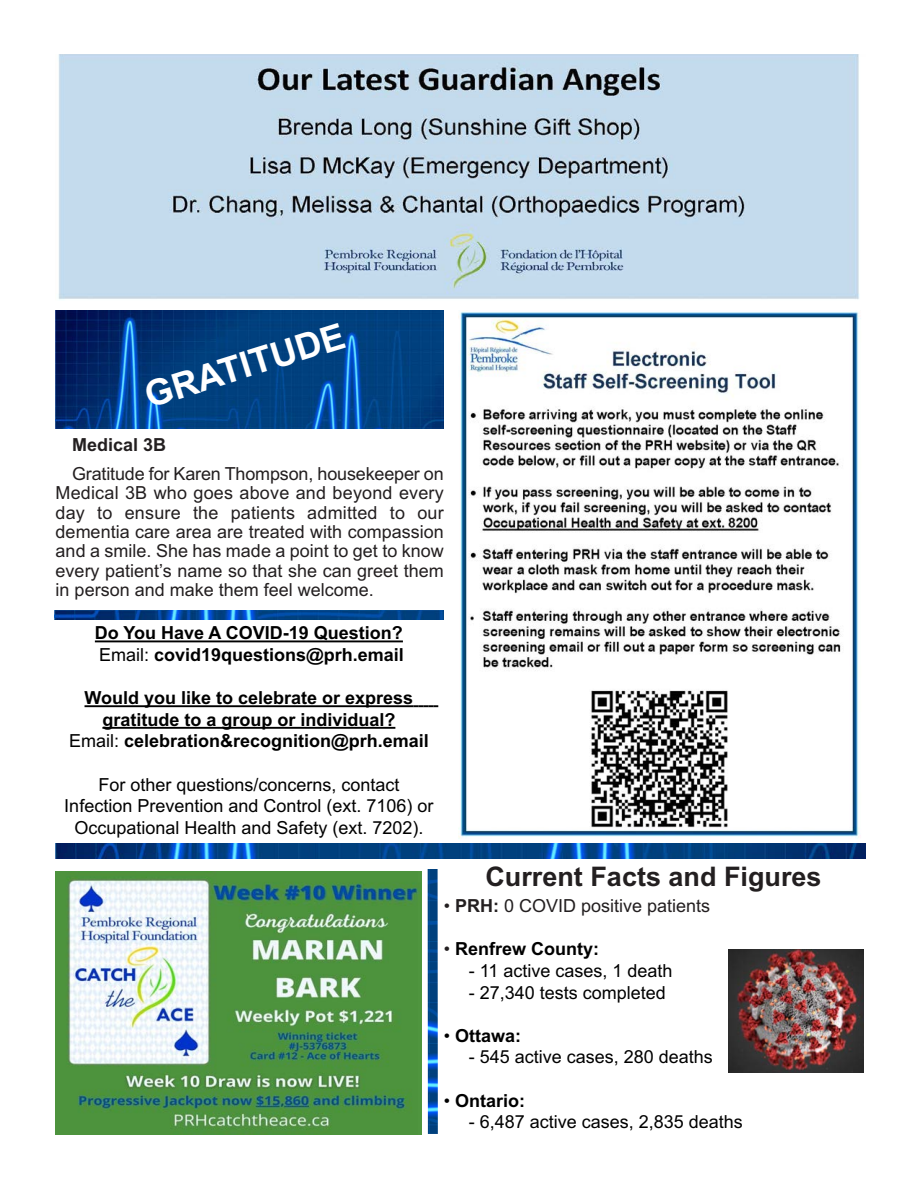
<style>
.page{position:relative;width:918px;height:1188px;background:#fff}
.page>*{position:absolute;margin:0;border:0;box-sizing:border-box;transform-origin:0 0}
.t1{font:700 36px "Arial";color:#fff}
.t2{font:700 27px "Arial";color:#231f20}
.t3{font:18px/19.5px "Arial";color:#231f20;text-align:justify}
.t4{font:18px/21.6px "Arial";color:#000;text-align:center}
.t5{font:700 18px/21.6px "Arial";color:#000;text-align:center}
.t6{font:700 18px "Arial";color:#231f20}
.s1{font-weight:400}
.s2{font-weight:700}
.s3{font-weight:400;color:#231f20}
</style>
<div class="page">
<img style="left:56px;top:844px;width:810px;height:14px">
<img style="left:459px;top:311px;width:402px;height:528px">
<img style="left:56px;top:871px;width:366px;height:263px">
<img style="left:428px;top:869px;width:10px;height:265px">
<img style="left:729px;top:949px;width:134px;height:123px">
<img style="left:56px;top:311px;width:388px;height:117px">
<img style="left:54px;top:611px;width:390px;height:9px">
<img style="left:58px;top:54px;width:801px;height:246px">
<hr style="left:95px;top:640px;width:308px;height:2px;background:#000">
<hr style="left:85px;top:705px;width:328px;height:2px;background:#000">
<svg style="left:413px;top:705px;width:25px;height:2px"></svg>
<hr style="left:102px;top:727px;width:293px;height:2px;background:#000">
<p class="t1" style="left:142px;top:383px;width:209px;rotate:-17deg">GRATITUDE</p>
<p class="t6" style="left:72px;top:438px;width:96px">Medical 3B</p>
<p class="t3" style="left:56px;top:465px;width:390px;text-indent:17px">Gratitude for Karen Thompson, housekeeper on Medical 3B who goes above and beyond every day to ensure the patients admitted to our dementia care area are treated with compassion and a smile. She has made a point to get to know every patient’s name so that she can greet them in person and make them feel welcome.</p>
<p class="t5" style="left:95px;top:624px;width:310px">Do You Have A COVID-19 Question?</p>
<p class="t5" style="left:99px;top:646px;width:306px"><span class="s1">Email:</span> covid19questions@prh.email</p>
<p class="t5" style="left:85px;top:689px;width:330px">Would you like to celebrate or express gratitude to a group or individual?</p>
<p class="t5" style="left:69px;top:732px;width:361px"><span class="s1">Email:</span> celebration&amp;recognition@prh.email</p>
<p class="t4" style="left:98px;top:775px;width:303px">For other questions/concerns, contact</p>
<p class="t4" style="left:64px;top:797px;width:371px">Infection Prevention and Control (ext. 7106) or<br>Occupational Health and Safety (ext. 7202).</p>
<p class="t2" style="left:485px;top:867px;width:338px">Current Facts and Figures</p>
<p class="t3" style="left:444px;top:898px;width:268px">• <span class="s2">PRH:</span> 0 COVID positive patients</p>
<p class="t5" style="left:444px;top:940px;width:157px"><span class="s3">•</span> Renfrew County:</p>
<p class="t4" style="left:469px;top:962px;width:205px">- 11 active cases, 1 death</p>
<p class="t4" style="left:469px;top:983px;width:199px">- 27,340 tests completed</p>
<p class="t5" style="left:444px;top:1027px;width:79px"><span class="s1">•</span> Ottawa:</p>
<p class="t4" style="left:469px;top:1048px;width:246px">- 545 active cases, 280 deaths</p>
<p class="t5" style="left:444px;top:1091px;width:83px"><span class="s1">•</span> Ontario:</p>
<p class="t4" style="left:469px;top:1113px;width:276px">- 6,487 active cases, 2,835 deaths</p>
</div>
